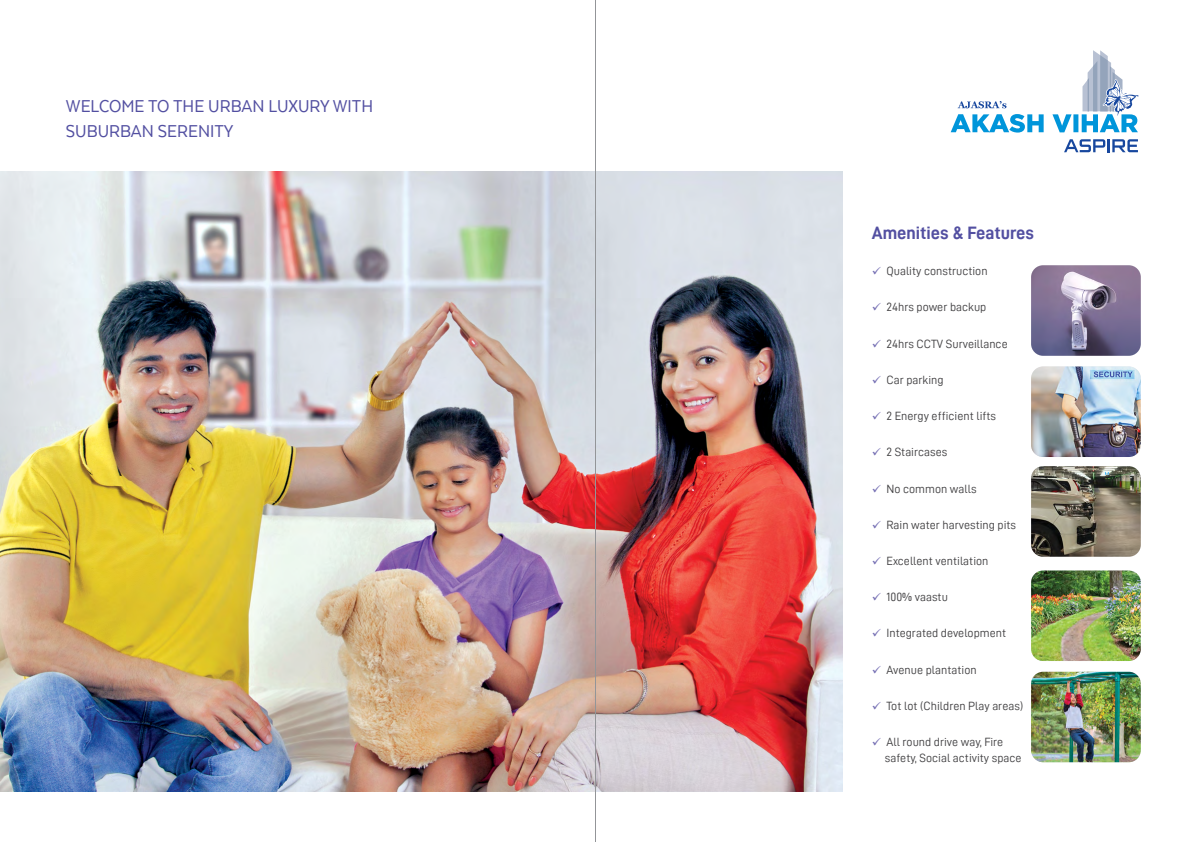
<style>
.page{position:relative;width:1191px;height:842px;background:#fff}
.page>*{position:absolute;margin:0;border:0;box-sizing:border-box;transform-origin:0 0}
.t1{font:20px/25px "Texta Narrow";color:#524fa1}
.t2{font:18px "D DIN Bold";color:#524fa1}
.t3{font:12px/16.4px "D DIN";color:#414042}
.s1{color:#7670b4}
</style>
<div class="page">
<img style="left:1031px;top:265px;width:109px;height:91px">
<img style="left:1031px;top:366px;width:109px;height:91px">
<img style="left:1031px;top:466px;width:109px;height:91px">
<img style="left:1031px;top:570px;width:109px;height:91px">
<img style="left:1031px;top:672px;width:109px;height:90px">
<svg style="left:1064px;top:139px;width:74px;height:13px"></svg>
<svg style="left:950px;top:50px;width:189px;height:83px"></svg>
<img style="left:0;top:171px;width:842px;height:620px">
<hr style="left:595px;top:0;width:1px;height:842px;background:#939598">
<h1 class="t1" style="left:66px;top:93px;width:309px">WELCOME TO THE URBAN LUXURY WITH<br>SUBURBAN SERENITY</h1>
<h2 class="t2" style="left:872px;top:223px;width:164px">Amenities &amp; Features</h2>
<p class="t3" style="left:872px;top:263px;width:117px"><span class="s1">✓</span> Quality construction</p>
<p class="t3" style="left:872px;top:299px;width:116px"><span class="s1">✓</span> 24hrs power backup</p>
<p class="t3" style="left:872px;top:335px;width:137px"><span class="s1">✓</span> 24hrs CCTV Surveillance</p>
<p class="t3" style="left:872px;top:371px;width:73px"><span class="s1">✓</span> Car parking</p>
<p class="t3" style="left:872px;top:408px;width:126px"><span class="s1">✓</span> 2 Energy efficient lifts</p>
<p class="t3" style="left:872px;top:444px;width:77px"><span class="s1">✓</span> 2 Staircases</p>
<p class="t3" style="left:872px;top:480px;width:106px"><span class="s1">✓</span> No common walls</p>
<p class="t3" style="left:872px;top:516px;width:146px"><span class="s1">✓</span> Rain water harvesting pits</p>
<p class="t3" style="left:872px;top:552px;width:118px"><span class="s1">✓</span> Excellent ventilation</p>
<p class="t3" style="left:872px;top:589px;width:78px"><span class="s1">✓</span> 100% vaastu</p>
<p class="t3" style="left:872px;top:625px;width:136px"><span class="s1">✓</span> Integrated development</p>
<p class="t3" style="left:872px;top:661px;width:106px"><span class="s1">✓</span> Avenue plantation</p>
<p class="t3" style="left:872px;top:697px;width:153px"><span class="s1">✓</span> Tot lot (Children Play areas)</p>
<p class="t3" style="left:885px;top:733px;width:138px;text-indent:-13px"><span class="s1">✓</span> All round drive way, Fire safety, Social activity space</p>
</div>
